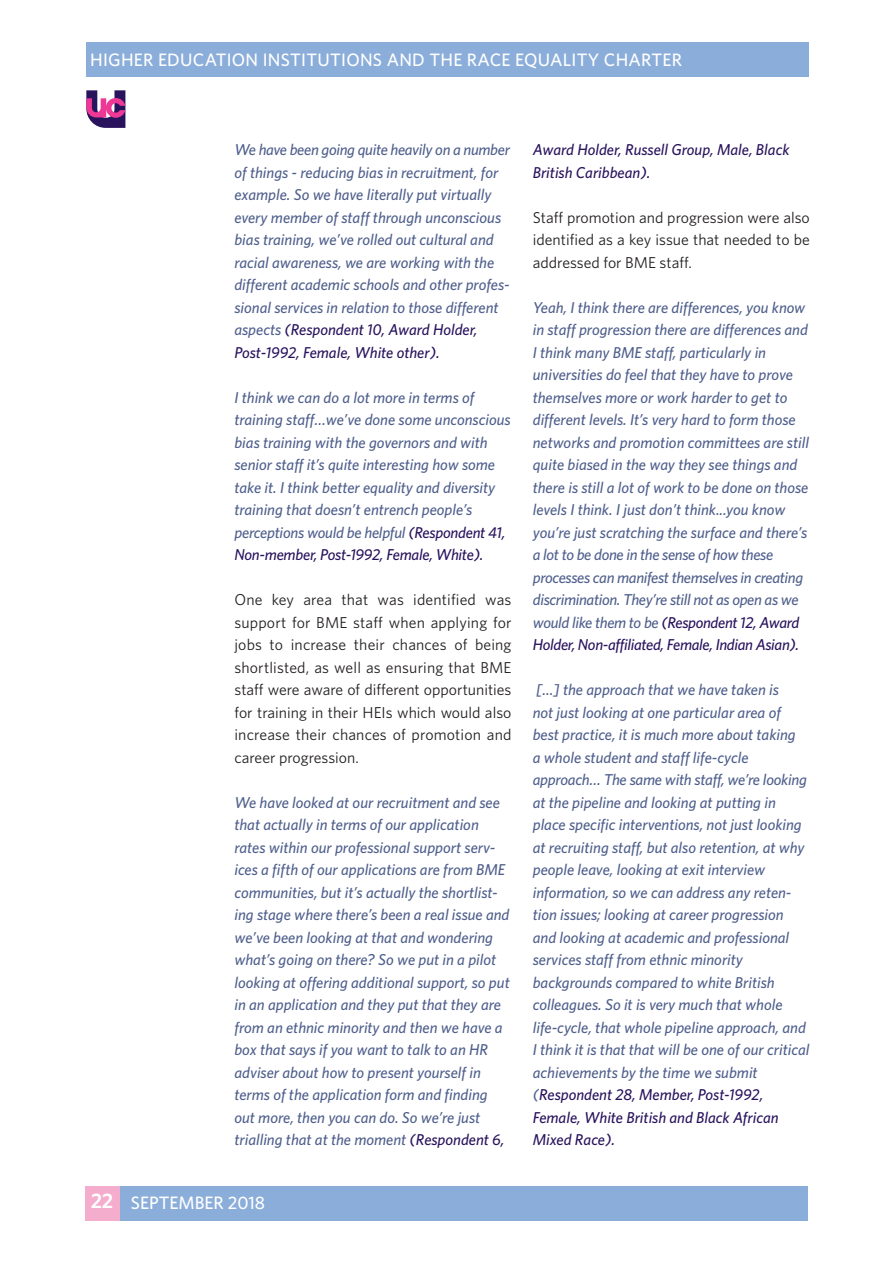
<style>
.page{position:relative;width:893px;height:1263px;background:#fff}
.page>*{position:absolute;margin:0;border:0;box-sizing:border-box;transform-origin:0 0}
.t1{font:600 21px "Whitney";color:#fff}
.t2{font:500 18px "Whitney";letter-spacing:.015em;color:#fff}
.t3{font:italic 500 15.75px/22.5px "Whitney";color:#50608d}
.t4{font:15.75px/22.5px "Whitney";color:#231f20;text-align:justify}
.t5{font:italic 500 15.75px/22.5px "Whitney";color:#29135d}
.s1{color:#29135d}
</style>
<div class="page">
<div style="left:86px;top:43px;width:722px;height:34px;background:#8badda"></div>
<div style="left:119px;top:1186px;width:689px;height:34px;background:#8badda"></div>
<div style="left:85px;top:1186px;width:34px;height:34px;background:#f5adce"></div>
<svg style="left:86px;top:90px;width:39px;height:38px"></svg>
<p class="t2" style="left:90px;top:50px;width:593px">HIGHER EDUCATION INSTITUTIONS AND THE RACE EQUALITY CHARTER</p>
<h1 class="t1" style="left:91px;top:1188px;width:24px">22</h1>
<p class="t3" style="left:234px;top:138px;width:277px">We have been going quite heavily on a number of things - reducing bias in recruitment, for example. So we have literally put virtually every member of staff through unconscious bias training, we’ve rolled out cultural and racial awareness, we are working with the different academic schools and other profes&shy;sional services in relation to those different aspects <span class="s1">(Respondent 10, Award Holder, Post-1992, Female, White other).</span></p>
<p class="t3" style="left:234px;top:386px;width:278px">I think we can do a lot more in terms of training staff…we’ve done some unconscious bias training with the governors and with senior staff it’s quite interesting how some take it. I think better equality and diversity training that doesn’t entrench people’s perceptions would be helpful <span class="s1">(Respondent 41, Non-member, Post-1992, Female, White).</span></p>
<p class="t4" style="left:234px;top:588px;width:279px">One key area that was identified was support for BME staff when applying for jobs to increase their chances of being shortlisted, as well as ensuring that BME staff were aware of different opportunities for training in their HEIs which would also increase their chances of promotion and career progression.</p>
<p class="t3" style="left:234px;top:791px;width:277px">We have looked at our recruitment and see that actually in terms of our application rates within our professional support serv&shy;ices a fifth of our applications are from BME communities, but it’s actually the shortlist&shy;ing stage where there’s been a real issue and we’ve been looking at that and wondering what’s going on there? So we put in a pilot looking at offering additional support, so put in an application and they put that they are from an ethnic minority and then we have a box that says if you want to talk to an HR adviser about how to present yourself in terms of the application form and finding out more, then you can do. So we’re just trialling that at the moment <span class="s1">(Respondent 6,</span></p>
<p class="t2" style="left:131px;top:1192px;width:136px">SEPTEMBER 2018</p>
<p class="t5" style="left:533px;top:138px;width:258px">Award Holder, Russell Group, Male, Black<br>British Caribbean).</p>
<p class="t4" style="left:533px;top:206px;width:279px">Staff promotion and progression were also identified as a key issue that needed to be addressed for BME staff.</p>
<p class="t3" style="left:533px;top:296px;width:278px">Yeah, I think there are differences, you know in staff progression there are differences and I think many BME staff, particularly in universities do feel that they have to prove themselves more or work harder to get to different levels. It’s very hard to form those networks and promotion committees are still quite biased in the way they see things and there is still a lot of work to be done on those levels I think. I just don’t think...you know you’re just scratching the surface and there’s a lot to be done in the sense of how these processes can manifest themselves in creating discrimination. They’re still not as open as we would like them to be <span class="s1">(Respondent 12, Award Holder, Non-affiliated, Female, Indian Asian).</span></p>
<p class="t3" style="left:533px;top:678px;width:278px">[...] the approach that we have taken is<br>not just looking at one particular area of best practice, it is much more about taking<br>a whole student and staff life-cycle approach… The same with staff, we’re looking at the pipeline and looking at putting in place specific interventions, not just looking at recruiting staff, but also retention, at why people leave, looking at exit interview information, so we can address any reten&shy;tion issues; looking at career progression and looking at academic and professional services staff from ethnic minority backgrounds compared to white British colleagues. So it is very much that whole life-cycle, that whole pipeline approach, and I think it is that that will be one of our critical achievements by the time we submit (<span class="s1">Respondent 28, Member, Post-1992, Female, White British and Black African Mixed Race).</span></p>
</div>
